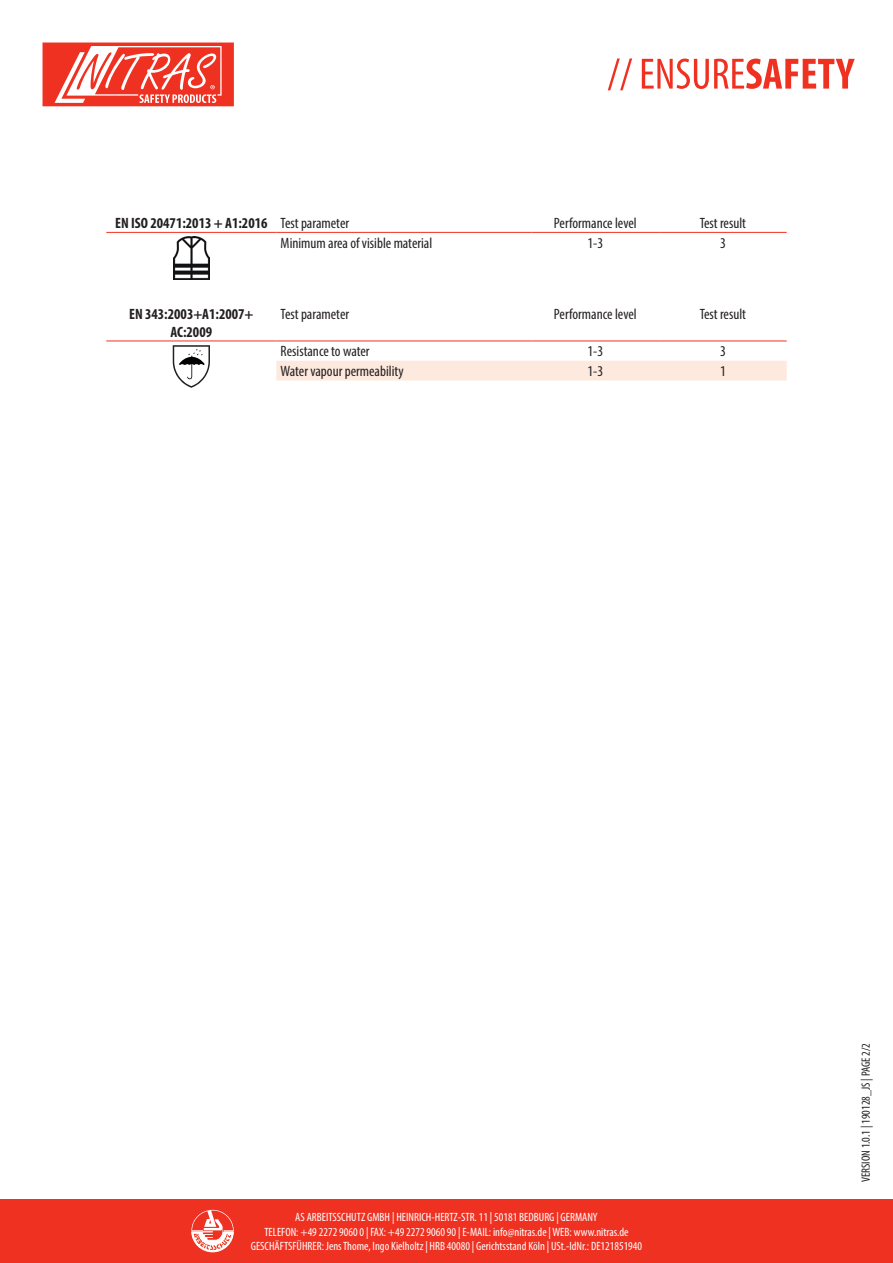
<style>
.page{position:relative;width:893px;height:1263px;background:#fff}
.page>*{position:absolute;margin:0;border:0;box-sizing:border-box;transform-origin:0 0}
.t1{font:condensed 15px "Myriad Pro";color:#231f20}
.t2{font:700 condensed 15px "Myriad Pro";color:#231f20}
.t3{font:condensed 12px/14.4px "Myriad Pro";color:#fff;text-align:center}
.t4{font:condensed 12px "Myriad Pro";color:#231f20}
</style>
<div class="page">
<div style="left:0;top:1199px;width:893px;height:64px;background:#ef3122"></div>
<svg style="left:608px;top:58px;width:247px;height:32px"></svg>
<svg style="left:191px;top:1210px;width:43px;height:42px"></svg>
<svg style="left:43px;top:43px;width:191px;height:63px"></svg>
<hr style="left:106px;top:232px;width:170px;height:1px;background:#ef3122">
<hr style="left:276px;top:232px;width:255px;height:1px;background:#ef3122">
<hr style="left:531px;top:232px;width:128px;height:1px;background:#ef3122">
<hr style="left:659px;top:232px;width:128px;height:1px;background:#ef3122">
<img style="left:173px;top:237px;width:36px;height:42px">
<div style="left:276px;top:361px;width:511px;height:19px;background:#fde9dd"></div>
<hr style="left:106px;top:341px;width:170px;height:1px;background:#ef3122">
<hr style="left:276px;top:341px;width:255px;height:1px;background:#ef3122">
<hr style="left:531px;top:341px;width:128px;height:1px;background:#ef3122">
<hr style="left:659px;top:341px;width:128px;height:1px;background:#ef3122">
<svg style="left:173px;top:345px;width:37px;height:43px"></svg>
<p class="t2" style="left:115px;top:214px;width:154px">EN ISO 20471:2013 + A1:2016</p>
<p class="t1" style="left:281px;top:214px;width:70px">Test parameter</p>
<p class="t1" style="left:554px;top:214px;width:84px">Performance level</p>
<p class="t1" style="left:700px;top:214px;width:48px">Test result</p>
<p class="t1" style="left:281px;top:234px;width:153px">Minimum area of visible material</p>
<p class="t1" style="left:587px;top:234px;width:17px">1-3</p>
<p class="t1" style="left:720px;top:234px;width:7px">3</p>
<p class="t2" style="left:129px;top:304px;width:126px">EN 343:2003+A1:2007+</p>
<p class="t2" style="left:171px;top:322px;width:43px">AC:2009</p>
<p class="t1" style="left:281px;top:305px;width:70px">Test parameter</p>
<p class="t1" style="left:554px;top:305px;width:84px">Performance level</p>
<p class="t1" style="left:700px;top:305px;width:48px">Test result</p>
<p class="t1" style="left:281px;top:342px;width:90px">Resistance to water</p>
<p class="t1" style="left:587px;top:342px;width:17px">1-3</p>
<p class="t1" style="left:720px;top:342px;width:7px">3</p>
<p class="t1" style="left:281px;top:362px;width:124px">Water vapour permeability</p>
<p class="t1" style="left:587px;top:362px;width:17px">1-3</p>
<p class="t1" style="left:720px;top:362px;width:7px">1</p>
<p class="t3" style="left:251px;top:1210px;width:393px">AS ARBEITSSCHUTZ GMBH | HEINRICH-HERTZ-STR. 11 | 50181 BEDBURG | GERMANY<br>TELEFON: +49 2272 9060 0 | FAX: +49 2272 9060 90 | E-MAIL: info@nitras.de | WEB: www.nitras.de<br>GESCHÄFTSFÜHRER: Jens Thome, Ingo Kielholtz | HRB 40080 | Gerichtsstand Köln | USt.-IdNr.: DE121851940</p>
<p class="t4" style="left:859px;top:1182px;width:140px;rotate:-90deg">VERSION 1.0.1 | 190128_JS | PAGE 2/2</p>
</div>
